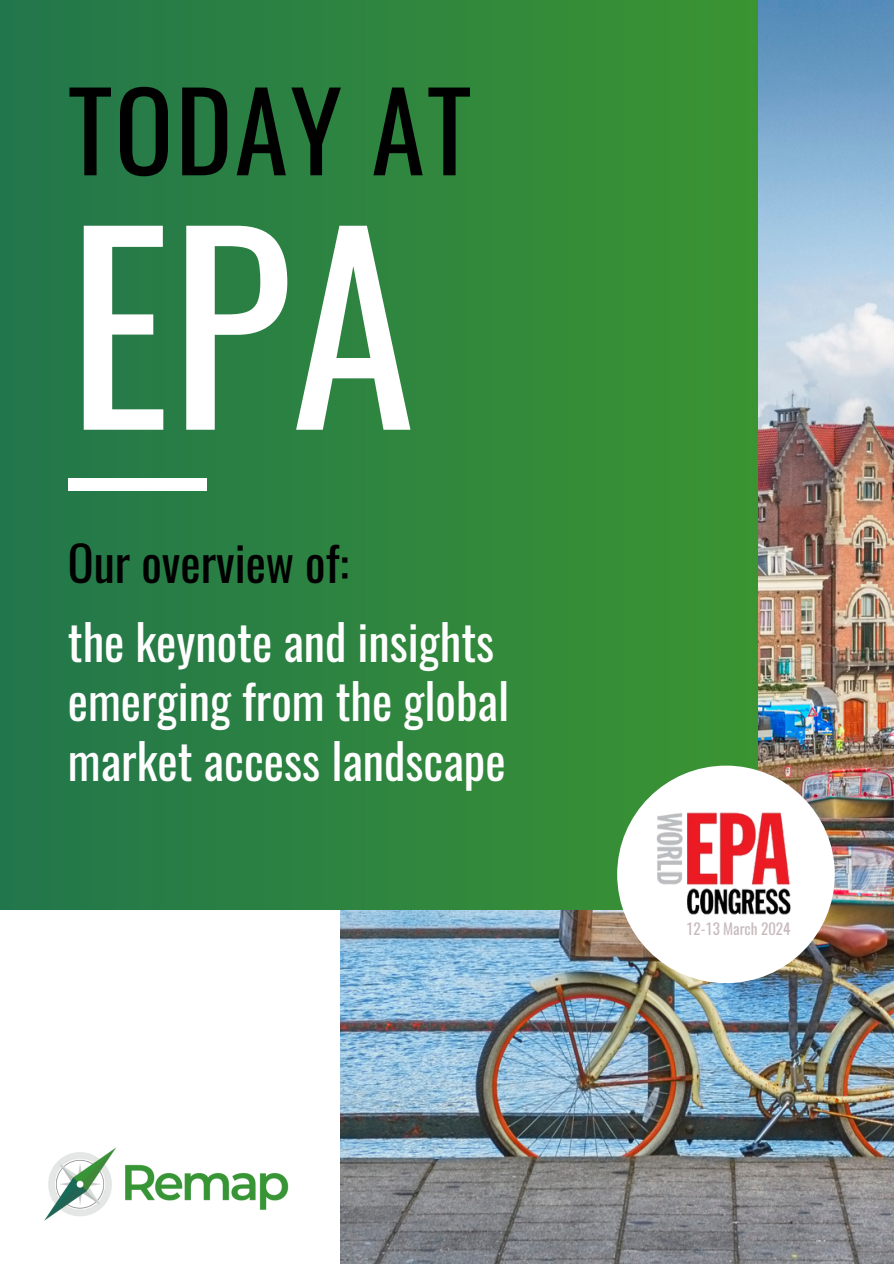
<style>
.page{position:relative;width:894px;height:1264px;background:#fff}
.page>*{position:absolute;margin:0;border:0;box-sizing:border-box;transform-origin:0 0}
.t1{font:251.7px "Oswald";color:#fff}
.t2{font:108.3px "Oswald";letter-spacing:.02em;color:#000}
.t3{font:48.15px/59.7px "Oswald";color:#fffefe}
.t4{font:48.15px "Oswald";color:#000}
.t5{font:15.15px "Oswald";color:#c8bbbe}
</style>
<div class="page">
<img style="left:340px;top:0;width:553px;height:1263px">
<img style="left:44px;top:1147px;width:244px;height:74px">
<div style="left:0;top:0;width:757px;height:909px;background:linear-gradient(to right,#22764c,#3b9432)"></div>
<div style="left:68px;top:478px;width:138px;height:13px;background:#fff"></div>
<div style="left:617px;top:765px;width:217px;height:218px;background:#fff;border-radius:50%"></div>
<img style="left:656px;top:812px;width:135px;height:103px">
<h1 class="t2" style="left:68px;top:46px;width:405px">TODAY AT</h1>
<h2 class="t1" style="left:68px;top:129px;width:349px">EPA</h2>
<p class="t4" style="left:68px;top:525px;width:282px">Our overview of:</p>
<p class="t3" style="left:68px;top:610px;width:442px">the keynote and insights emerging from the global market access landscape</p>
<p class="t5" style="left:686px;top:918px;width:106px">12-13 March 2024</p>
</div>
